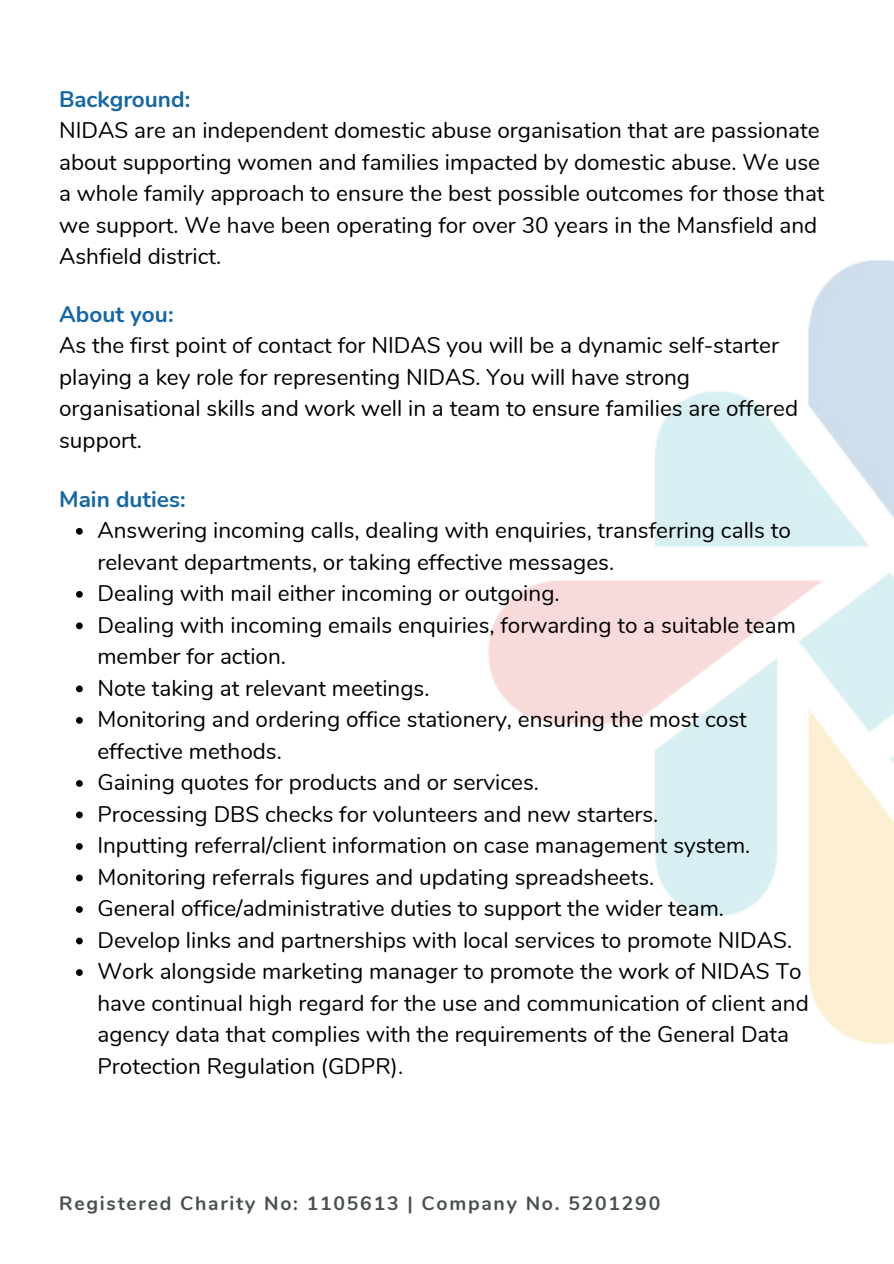
<style>
.page{position:relative;width:894px;height:1264px;background:#fff}
.page>*{position:absolute;margin:0;border:0;box-sizing:border-box;transform-origin:0 0}
.t1{font:22.5px/31.5px "Nunito";color:#000}
.t2{font:700 22.5px "Nunito";color:#1567a5}
.t3{font:700 19.35px "Nunito";letter-spacing:.09em;color:#495052}
.s1{font-weight:700;color:#1567a5}
</style>
<div class="page">
<img style="left:488px;top:260px;width:405px;height:784px">
<svg style="left:76px;top:528px;width:7px;height:6px"></svg>
<svg style="left:76px;top:591px;width:7px;height:6px"></svg>
<svg style="left:76px;top:622px;width:7px;height:7px"></svg>
<svg style="left:76px;top:685px;width:7px;height:7px"></svg>
<svg style="left:76px;top:717px;width:7px;height:6px"></svg>
<svg style="left:76px;top:780px;width:7px;height:6px"></svg>
<svg style="left:76px;top:811px;width:7px;height:7px"></svg>
<svg style="left:76px;top:843px;width:7px;height:6px"></svg>
<svg style="left:76px;top:874px;width:7px;height:7px"></svg>
<svg style="left:76px;top:906px;width:7px;height:6px"></svg>
<svg style="left:76px;top:937px;width:7px;height:7px"></svg>
<svg style="left:76px;top:969px;width:7px;height:6px"></svg>
<p class="t1" style="left:59px;top:83px;width:766px"><span class="s1">Background:<br></span>NIDAS are an independent domestic abuse organisation that are passionate about supporting women and families impacted by domestic abuse. We use a whole family approach to ensure the best possible outcomes for those that we support. We have been operating for over 30 years in the Mansfield and Ashfield district.</p>
<p class="t1" style="left:59px;top:299px;width:740px"><span class="s1">About you:<br></span>As the first point of contact for NIDAS you will be a dynamic self-starter playing a key role for representing NIDAS. You will have strong organisational skills and work well in a team to ensure families are offered support.</p>
<h2 class="t2" style="left:59px;top:484px;width:128px">Main duties:</h2>
<p class="t1" style="left:97px;top:515px;width:694px">Answering incoming calls, dealing with enquiries, transferring calls to relevant departments, or taking effective messages.</p>
<h2 class="t1" style="left:97px;top:578px;width:463px">Dealing with mail either incoming or outgoing.</h2>
<h1 class="t1" style="left:97px;top:609px;width:699px">Dealing with incoming emails enquiries, forwarding to a suitable team member for action.</h1>
<p class="t1" style="left:97px;top:672px;width:333px">Note taking at relevant meetings.</p>
<p class="t1" style="left:97px;top:704px;width:650px">Monitoring and ordering office stationery, ensuring the most cost effective methods.</p>
<p class="t1" style="left:97px;top:767px;width:443px">Gaining quotes for products and or services.</p>
<p class="t1" style="left:97px;top:798px;width:562px">Processing DBS checks for volunteers and new starters.</p>
<p class="t1" style="left:97px;top:830px;width:654px">Inputting referral/client information on case management system.</p>
<p class="t1" style="left:97px;top:861px;width:558px">Monitoring referrals figures and updating spreadsheets.</p>
<p class="t1" style="left:97px;top:893px;width:628px">General office/administrative duties to support the wider team.</p>
<p class="t1" style="left:97px;top:924px;width:696px">Develop links and partnerships with local services to promote NIDAS.</p>
<p class="t1" style="left:97px;top:956px;width:712px">Work alongside marketing manager to promote the work of NIDAS To have continual high regard for the use and communication of client and agency data that complies with the requirements of the General Data Protection Regulation (GDPR).</p>
<p class="t3" style="left:59px;top:1190px;width:602px">Registered Charity No: 1105613 | Company No. 5201290</p>
</div>
